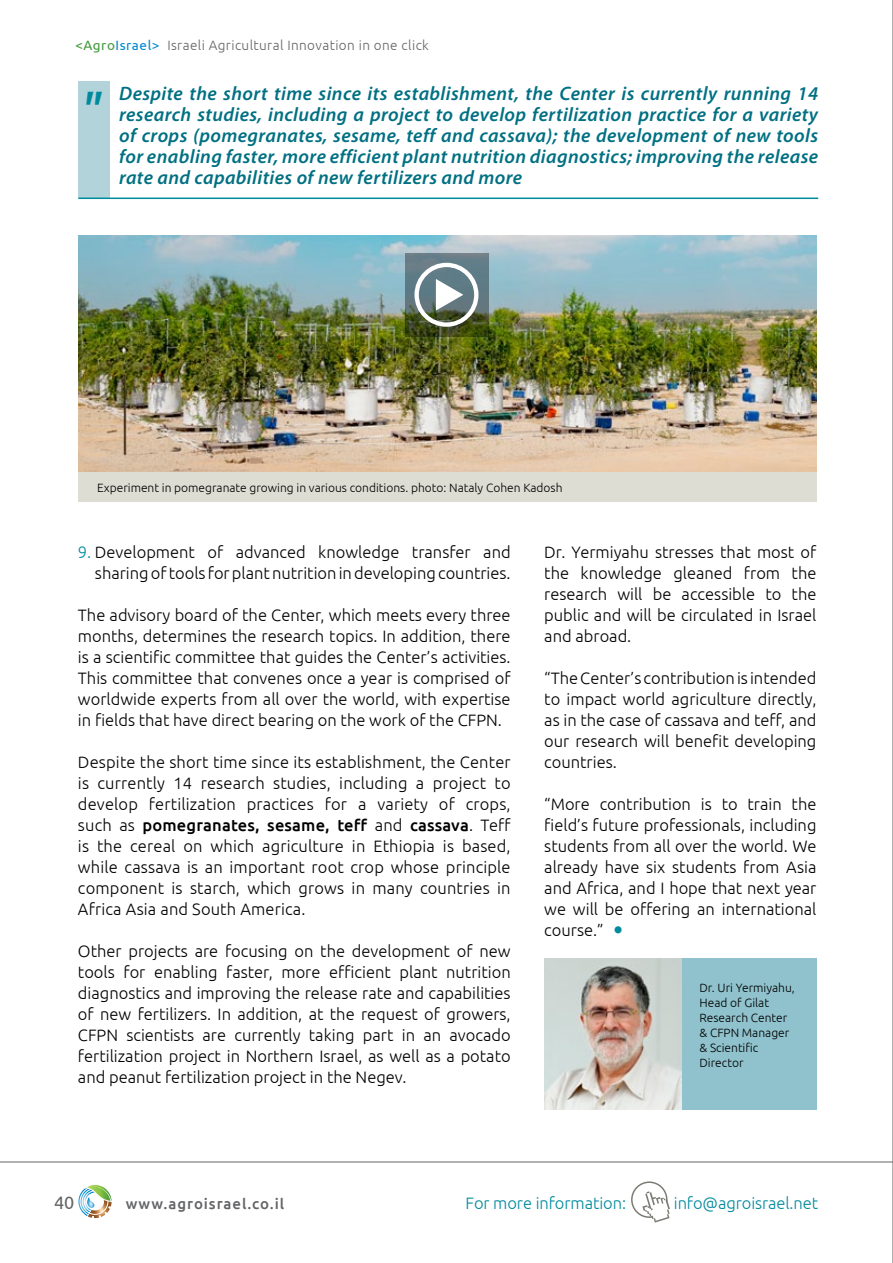
<style>
.page{position:relative;width:893px;height:1263px;background:#fff}
.page>*{position:absolute;margin:0;border:0;box-sizing:border-box;transform-origin:0 0}
.t1{font:italic 600 49.5px "Myriad Pro";color:#008a9d}
.t2{font:italic 600 19.5px/21px "Myriad Pro";letter-spacing:.02em;color:#007082;text-align:justify}
.t3{font:18px "Ubuntu";color:#636466}
.t4{font:300 16.5px/21px "Ubuntu";color:#000;text-align:justify}
.t5{font:300 16.5px "Ubuntu";letter-spacing:-.005em;color:#008a9d}
.t6{font:500 15px "Ubuntu";letter-spacing:.06em;color:#636466}
.t7{font:300 13.5px "Ubuntu";letter-spacing:.03em;color:#636466}
.t8{font:300 12px/15px "Ubuntu";color:#000}
.s1{font-weight:400;color:#42993b}
.s2{font-weight:400;color:#008ad0}
.s3{color:#008a9d}
.s4{font-weight:500}
.s5{font-family:"Futura BT";font-weight:500;font-size:24px;color:#008a9d}
</style>
<div class="page">
<svg style="left:78px;top:1184px;width:34px;height:35px"></svg>
<hr style="left:0;top:1161px;width:893px;height:1px;background:#77787b">
<img style="left:78px;top:236px;width:738px;height:236px">
<div style="left:78px;top:472px;width:738px;height:30px;background:#ddddd3"></div>
<div style="left:78px;top:82px;width:32px;height:116px;background:#b3d3db"></div>
<hr style="left:78px;top:198px;width:740px;height:1px;background:#008a9d">
<div style="left:544px;top:959px;width:272px;height:151px;background:#8fc2cd"></div>
<img style="left:544px;top:959px;width:137px;height:151px">
<svg style="left:405px;top:253px;width:83px;height:83px;background:#56695c"></svg>
<svg style="left:414px;top:263px;width:64px;height:64px"></svg>
<div style="left:631px;top:1181px;width:36px;height:37px;border:2px solid #7c7b74;border-radius:50%"></div>
<svg style="left:642px;top:1191px;width:28px;height:31px"></svg>
<hr style="left:892px;top:0;width:1px;height:1263px;background:#636466">
<p class="t7" style="left:75px;top:37px;width:355px"><span class="s1">&lt;Agro</span><span class="s2">Israel&gt;</span> Israeli Agricultural Innovation in one click</p>
<h1 class="t1" style="left:82px;top:78px;width:19px">"</h1>
<p class="t2" style="left:119px;top:82px;width:701px">Despite the short time since its establishment, the Center is currently running 14 research studies, including a project to develop fertilization practice for a variety of crops (pomegranates, sesame, teff and cassava); the development of new tools for enabling faster, more efficient plant nutrition diagnostics; improving the release rate and capabilities of new fertilizers and more</p>
<p class="t8" style="left:97px;top:480px;width:467px">Experiment in pomegranate growing in various conditions. photo: Nataly Cohen Kadosh</p>
<p class="t4" style="left:78px;top:541px;width:434px;text-align:right"><span class="s3">9.</span> Development of advanced knowledge transfer and sharing of tools for plant nutrition in developing countries.</p>
<p class="t4" style="left:78px;top:604px;width:434px">The advisory board of the Center, which meets every three months, determines the research topics. In addition, there is a scientific committee that guides the Center’s activities.<br>This committee that convenes once a year is comprised of worldwide experts from all over the world, with expertise in fields that have direct bearing on the work of the CFPN.</p>
<p class="t4" style="left:78px;top:751px;width:434px">Despite the short time since its establishment, the Center is currently 14 research studies, including a project to develop fertilization practices for a variety of crops, such as <span class="s4">pomegranates, sesame, teff</span> and <span class="s4">cassava</span>. Teff is the cereal on which agriculture in Ethiopia is based, while cassava is an important root crop whose principle component is starch, which grows in many countries in Africa Asia and South America.</p>
<p class="t4" style="left:78px;top:940px;width:434px">Other projects are focusing on the development of new tools for enabling faster, more efficient plant nutrition diagnostics and improving the release rate and capabilities of new fertilizers. In addition, at the request of growers, CFPN scientists are currently taking part in an avocado fertilization project in Northern Israel, as well as a potato and peanut fertilization project in the Negev.</p>
<p class="t4" style="left:544px;top:541px;width:274px">Dr. Yermiyahu stresses that most of the knowledge gleaned from the research will be accessible to the public and will be circulated in Israel and abroad.</p>
<p class="t4" style="left:544px;top:667px;width:274px">“The Center’s contribution is intended to impact world agriculture directly, as in the case of cassava and teff, and our research will benefit developing countries.</p>
<p class="t4" style="left:544px;top:793px;width:274px">“More contribution is to train the field’s future professionals, including students from all over the world. We already have six students from Asia and Africa, and I hope that next year we will be offering an international course.” <span class="s5">•</span></p>
<p class="t8" style="left:699px;top:980px;width:97px">Dr. Uri Yermiyahu,<br>Head of Gilat<br>Research Center &amp; CFPN Manager &amp; Scientific<br>Director</p>
<p class="t3" style="left:54px;top:1191px;width:22px">40</p>
<p class="t6" style="left:126px;top:1194px;width:160px">www.agroisrael.co.il</p>
<p class="t5" style="left:465px;top:1193px;width:162px">For more information:</p>
<p class="t5" style="left:674px;top:1193px;width:146px">info@agroisrael.net</p>
</div>
